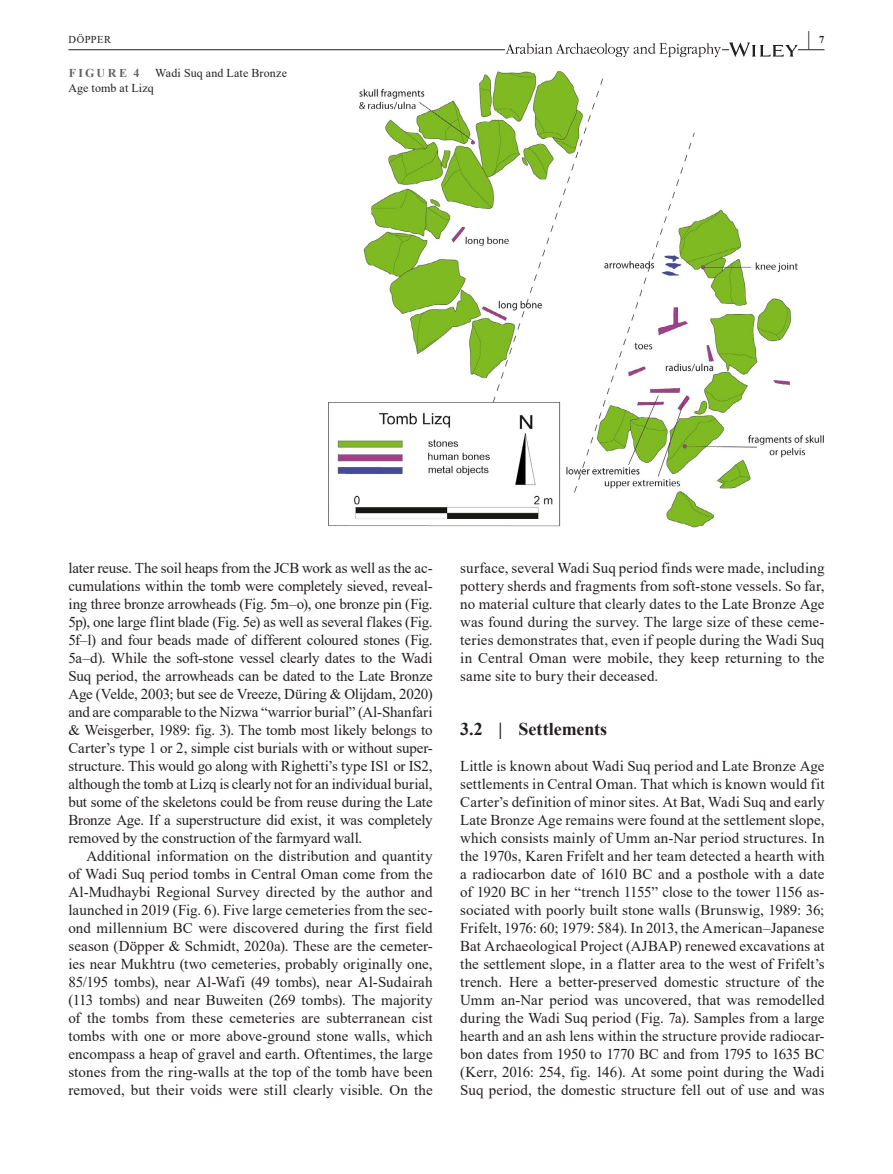
<style>
.page{position:relative;width:893px;height:1174px;background:#fff}
.page>*{position:absolute;margin:0;border:0;box-sizing:border-box;transform-origin:0 0}
.t1{font:700 20.25px "Times New Roman";color:#231f20;scale:.62 1}
.t2{font:700 18px "Times New Roman";letter-spacing:-.005em;color:#231f20}
.t3{font:15px/18px "Times New Roman";letter-spacing:.005em;color:#231f20;text-align:justify}
.t4{font:12px "Times New Roman";letter-spacing:.01em;color:#231f20}
.t5{font:700 12px "Times New Roman";letter-spacing:.205em;color:#636366}
.t6{font:10.5px "Times New Roman";letter-spacing:.04em;color:#231f20}
.s1{font-size:10.5px}
</style>
<div class="page">
<hr style="left:68px;top:49px;width:756px;height:1px;background:#231f20">
<img style="left:505px;top:43px;width:216px;height:14px">
<svg style="left:729px;top:43px;width:69px;height:14px"></svg>
<img style="left:328px;top:69px;width:496px;height:458px">
<p class="t6" style="left:69px;top:32px;width:44px">DÖPPER</p>
<h1 class="t1" style="left:807px;top:24px;width:29px">| <span class="s1">7</span></h1>
<p class="t5" style="left:69px;top:65px;width:72px">FIGURE 4</p>
<p class="t4" style="left:155px;top:65px;width:134px">Wadi Suq and Late Bronze</p>
<p class="t4" style="left:68px;top:80px;width:87px">Age tomb at Lizq</p>
<p class="t3" style="left:68px;top:559px;width:366px">later reuse. The soil heaps from the JCB work as well as the ac&shy;cumulations within the tomb were completely sieved, reveal&shy;ing three bronze arrowheads (Fig. 5m–o), one bronze pin (Fig.<br>5p), one large flint blade (Fig. 5e) as well as several flakes (Fig.<br>5f–l) and four beads made of different coloured stones (Fig.<br>5a–d). While the soft-stone vessel clearly dates to the Wadi Suq period, the arrowheads can be dated to the Late Bronze Age (Velde, 2003; but see de Vreeze, Düring &amp; Olijdam, 2020) and are comparable to the Nizwa “warrior burial” (Al-Shanfari &amp; Weisgerber, 1989: fig. 3). The tomb most likely belongs to Carter’s type 1 or 2, simple cist burials with or without super&shy;structure. This would go along with Righetti’s type IS1 or IS2, although the tomb at Lizq is clearly not for an individual burial, but some of the skeletons could be from reuse during the Late Bronze Age. If a superstructure did exist, it was completely removed by the construction of the farmyard wall.</p>
<p class="t3" style="left:68px;top:847px;width:366px;text-indent:18px">Additional information on the distribution and quantity of Wadi Suq period tombs in Central Oman come from the Al-Mudhaybi Regional Survey directed by the author and launched in 2019 (Fig. 6). Five large cemeteries from the sec&shy;ond millennium BC were discovered during the first field season (Döpper &amp; Schmidt, 2020a). These are the cemeter&shy;ies near Mukhtru (two cemeteries, probably originally one, 85/195 tombs), near Al-Wafi (49 tombs), near Al-Sudairah (113 tombs) and near Buweiten (269 tombs). The majority of the tombs from these cemeteries are subterranean cist tombs with one or more above-ground stone walls, which encompass a heap of gravel and earth. Oftentimes, the large stones from the ring-walls at the top of the tomb have been removed, but their voids were still clearly visible. On the</p>
<p class="t3" style="left:460px;top:559px;width:366px">surface, several Wadi Suq period finds were made, including pottery sherds and fragments from soft-stone vessels. So far, no material culture that clearly dates to the Late Bronze Age was found during the survey. The large size of these ceme&shy;teries demonstrates that, even if people during the Wadi Suq in Central Oman were mobile, they keep returning to the same site to bury their deceased.</p>
<p class="t2" style="left:460px;top:716px;width:148px">3.2 | Settlements</p>
<p class="t3" style="left:460px;top:757px;width:366px">Little is known about Wadi Suq period and Late Bronze Age settlements in Central Oman. That which is known would fit Carter’s definition of minor sites. At Bat, Wadi Suq and early Late Bronze Age remains were found at the settlement slope, which consists mainly of Umm an-Nar period structures. In the 1970s, Karen Frifelt and her team detected a hearth with a radiocarbon date of 1610 BC and a posthole with a date of 1920 BC in her “trench 1155” close to the tower 1156 as&shy;sociated with poorly built stone walls (Brunswig, 1989: 36; Frifelt, 1976: 60; 1979: 584). In 2013, the American–Japanese Bat Archaeological Project (AJBAP) renewed excavations at the settlement slope, in a flatter area to the west of Frifelt’s trench. Here a better-preserved domestic structure of the Umm an-Nar period was uncovered, that was remodelled during the Wadi Suq period (Fig. 7a). Samples from a large hearth and an ash lens within the structure provide radiocar&shy;bon dates from 1950 to 1770 BC and from 1795 to 1635 BC (Kerr, 2016: 254, fig. 146). At some point during the Wadi Suq period, the domestic structure fell out of use and was</p>
</div>
